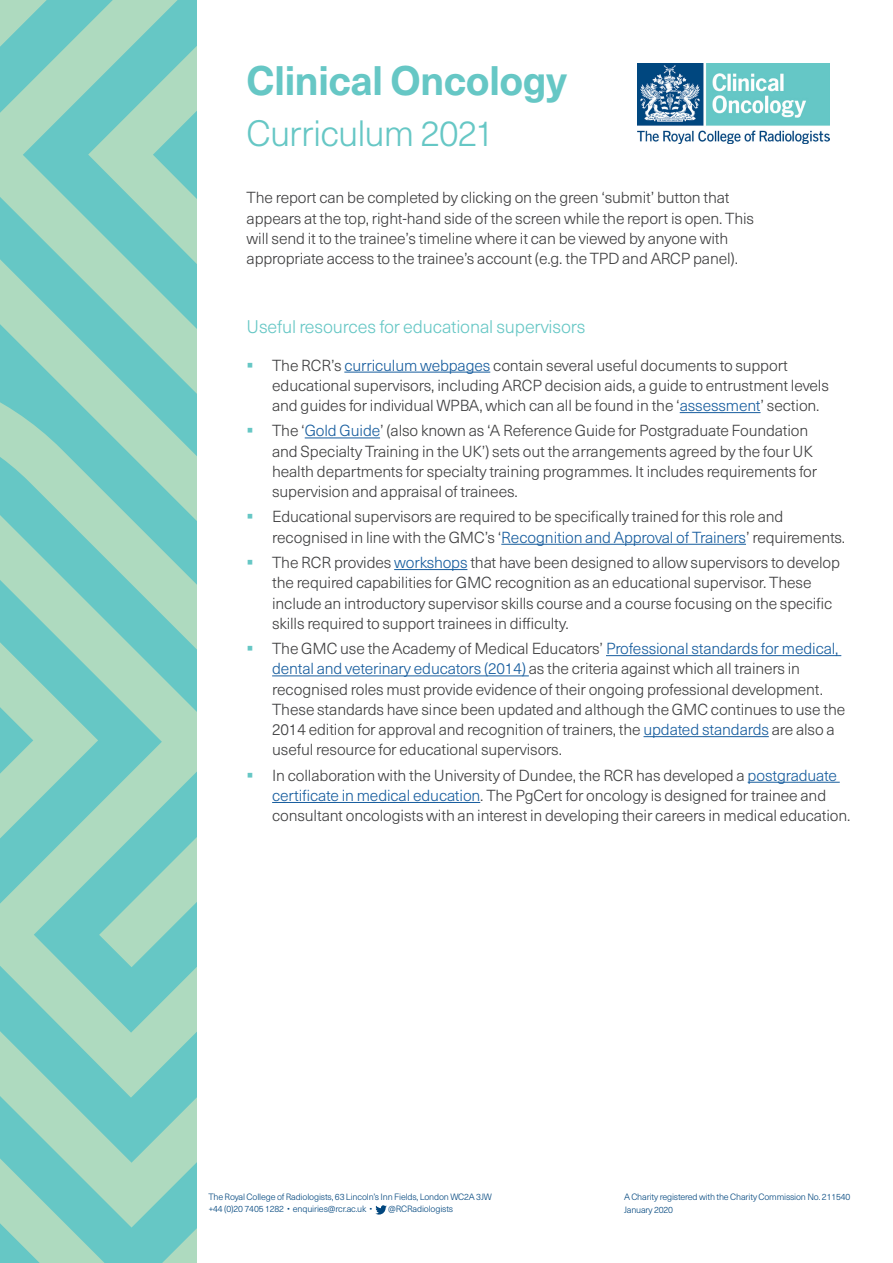
<style>
.page{position:relative;width:893px;height:1263px;background:#fff}
.page>*{position:absolute;margin:0;border:0;box-sizing:border-box;transform-origin:0 0}
.t1{font:700 40.5px "Neue Haas Unica Pro";letter-spacing:-.02em;color:#66c7c5}
.t2{font:300 36px "Neue Haas Unica Pro";letter-spacing:-.03em;color:#66c7c5}
.t3{font:300 18px "Neue Haas Unica Pro";letter-spacing:-.01em;color:#66c7c5}
.t4{font:300 15.75px/20.2px "Neue Haas Unica Pro";letter-spacing:-.01em;color:#3e3e3f}
.t5{font:300 9px/12.8px "Neue Haas Unica Pro";letter-spacing:-.02em;color:#00467e}
.s1{color:#66c7c5}
.s2{color:#175d9e}
</style>
<div class="page">
<hr style="left:344px;top:372px;width:146px;height:1px;background:#175d9e">
<hr style="left:680px;top:412px;width:80px;height:1px;background:#175d9e">
<hr style="left:305px;top:437px;width:75px;height:1px;background:#175d9e">
<hr style="left:501px;top:544px;width:245px;height:1px;background:#175d9e">
<hr style="left:394px;top:569px;width:73px;height:1px;background:#175d9e">
<hr style="left:606px;top:655px;width:235px;height:1px;background:#175d9e">
<hr style="left:272px;top:675px;width:257px;height:1px;background:#175d9e">
<hr style="left:643px;top:736px;width:126px;height:1px;background:#175d9e">
<hr style="left:748px;top:782px;width:92px;height:1px;background:#175d9e">
<hr style="left:272px;top:802px;width:208px;height:1px;background:#175d9e">
<svg style="left:375px;top:1205px;width:12px;height:9px"></svg>
<img style="left:638px;top:64px;width:191px;height:80px">
<svg style="left:0;top:0;width:197px;height:334px;background:#8bd0c1"></svg>
<svg style="left:0;top:334px;width:197px;height:929px;background:#89d0c1"></svg>
<h1 class="t1" style="left:247px;top:56px;width:322px">Clinical Oncology</h1>
<h2 class="t2" style="left:247px;top:112px;width:250px">Curriculum 2021</h2>
<p class="t4" style="left:247px;top:188px;width:509px">The report can be completed by clicking on the green ‘submit’ button that appears at the top, right-hand side of the screen while the report is open. This will send it to the trainee’s timeline where it can be viewed by anyone with appropriate access to the trainee’s account (e.g. the TPD and ARCP panel).</p>
<p class="t3" style="left:247px;top:316px;width:340px">Useful resources for educational supervisors</p>
<p class="t4" style="left:272px;top:355px;width:558px;text-indent:-26px"><span class="s1">▪</span> The RCR’s <span class="s2">curriculum webpages</span> contain several useful documents to support educational supervisors, including ARCP decision aids, a guide to entrustment levels and guides for individual WPBA, which can all be found in the ‘<span class="s2">assessment</span>’ section.</p>
<p class="t4" style="left:272px;top:421px;width:547px;text-indent:-26px"><span class="s1">▪</span> The ‘<span class="s2">Gold Guide</span>’ (also known as ‘A Reference Guide for Postgraduate Foundation and Specialty Training in the UK’) sets out the arrangements agreed by the four UK health departments for specialty training programmes. It includes requirements for supervision and appraisal of trainees.</p>
<p class="t4" style="left:272px;top:507px;width:575px;text-indent:-26px"><span class="s1">▪</span> Educational supervisors are required to be specifically trained for this role and recognised in line with the GMC’s ‘<span class="s2">Recognition and Approval of Trainers</span>’ requirements.</p>
<p class="t4" style="left:272px;top:553px;width:569px;text-indent:-26px"><span class="s1">▪</span> The RCR provides <span class="s2">workshops</span> that have been designed to allow supervisors to develop the required capabilities for GMC recognition as an educational supervisor. These include an introductory supervisor skills course and a course focusing on the specific skills required to support trainees in difficulty.</p>
<p class="t4" style="left:272px;top:639px;width:575px;text-indent:-26px"><span class="s1">▪</span> The GMC use the Academy of Medical Educators’ <span class="s2">Professional standards for medical, dental and veterinary educators (2014)</span> as the criteria against which all trainers in recognised roles must provide evidence of their ongoing professional development.<br>These standards have since been updated and although the GMC continues to use the 2014 edition for approval and recognition of trainers, the <span class="s2">updated standards</span> are also a useful resource for educational supervisors.</p>
<p class="t4" style="left:272px;top:765px;width:580px;text-indent:-26px"><span class="s1">▪</span> In collaboration with the University of Dundee, the RCR has developed a <span class="s2">postgraduate certificate in medical education</span>. The PgCert for oncology is designed for trainee and consultant oncologists with an interest in developing their careers in medical education.</p>
<p class="t5" style="left:208px;top:1190px;width:285px">The Royal College of Radiologists, 63 Lincoln’s Inn Fields, London WC2A 3JW +44 (0)20 7405 1282 • enquiries@rcr.ac.uk •</p>
<p class="t5" style="left:388px;top:1203px;width:67px">@RCRadiologists</p>
<p class="t5" style="left:624px;top:1190px;width:228px">A Charity registered with the Charity Commission No. 211540<br>January 2020</p>
</div>
